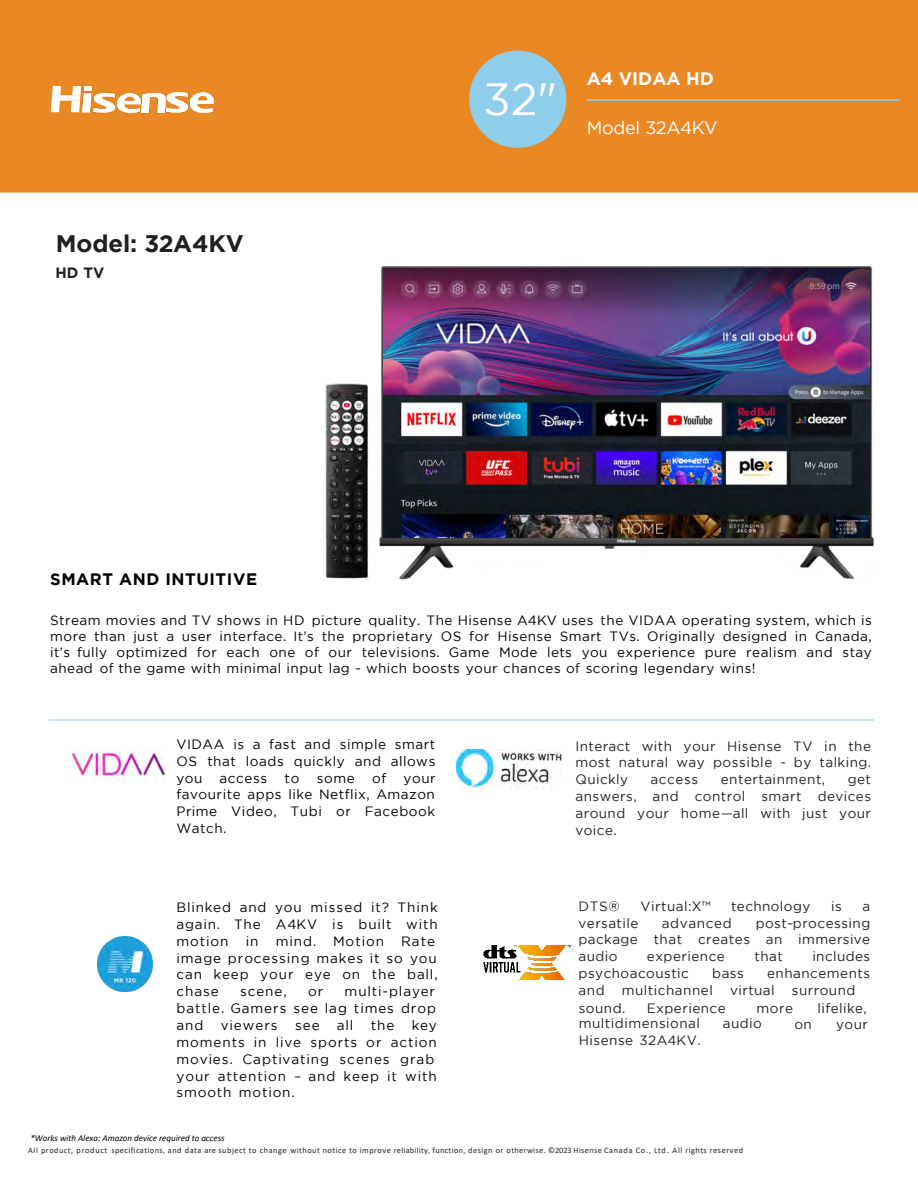
<style>
.page{position:relative;width:918px;height:1188px;background:#fff}
.page>*{position:absolute;margin:0;border:0;box-sizing:border-box;transform-origin:0 0}
.t1{font:45px "Gotham";color:#fff}
.t2{font:700 24px "Gotham";letter-spacing:-.005em;color:#231f20}
.t3{font:18px "Gotham";letter-spacing:-.025em;color:#fff}
.t4{font:700 18px "Gotham";color:#fff}
.t5{font:700 16.5px "Gotham";letter-spacing:.035em;color:#000}
.t6{font:700 15px "Gotham";color:#231f20}
.t7{font:13.5px/16.8px "Gotham";letter-spacing:.06em;color:#000;text-align:justify}
.t8{font:13.5px/16.8px "Gotham";letter-spacing:.035em;color:#231f20;text-align:justify}
.t9{font:italic 9px "Calibri";color:#000}
.t10{font:8.25px "Calibri";letter-spacing:.055em;color:#231f20}
</style>
<div class="page">
<div style="left:0;top:0;width:918px;height:193px;background:#ea8824"></div>
<img style="left:142px;top:93px;width:23px;height:19px">
<svg style="left:51px;top:86px;width:30px;height:26px"></svg>
<img style="left:82px;top:86px;width:58px;height:26px">
<img style="left:167px;top:93px;width:47px;height:19px">
<svg style="left:469px;top:51px;width:97px;height:97px;background:#a1bfc0"></svg>
<hr style="left:587px;top:99px;width:313px;height:2px;background:#8eceea">
<hr style="left:49px;top:720px;width:825px;height:1px;background:#8eceea">
<img style="left:483px;top:945px;width:89px;height:35px">
<img style="left:98px;top:936px;width:54px;height:55px">
<img style="left:69px;top:751px;width:96px;height:31px">
<img style="left:456px;top:750px;width:107px;height:38px">
<img style="left:379px;top:266px;width:495px;height:314px">
<img style="left:324px;top:383px;width:45px;height:196px">
<img style="left:383px;top:269px;width:486px;height:268px">
<p class="t2" style="left:56px;top:230px;width:190px">Model: 32A4KV</p>
<p class="t6" style="left:56px;top:264px;width:50px">HD TV</p>
<p class="t1" style="left:483px;top:74px;width:75px">32"</p>
<p class="t4" style="left:587px;top:68px;width:129px">A4 VIDAA HD</p>
<p class="t3" style="left:587px;top:118px;width:133px">Model 32A4KV</p>
<p class="t5" style="left:50px;top:570px;width:208px">SMART AND INTUITIVE</p>
<p class="t7" style="left:50px;top:612px;width:823px;line-height:16px">Stream movies and TV shows in HD picture quality. The Hisense A4KV uses the VIDAA operating system, which is more than just a user interface. It’s the proprietary OS for Hisense Smart TVs. Originally designed in Canada, it’s fully optimized for each one of our televisions. Game Mode lets you experience pure realism and stay ahead of the game with minimal input lag - which boosts your chances of scoring legendary wins!</p>
<p class="t7" style="left:177px;top:736px;width:260px">VIDAA is a fast and simple smart OS that loads quickly and allows you</p>
<p class="t7" style="left:220px;top:769px;width:49px">access</p>
<p class="t7" style="left:285px;top:769px;width:16px">to</p>
<p class="t7" style="left:317px;top:769px;width:39px">some</p>
<p class="t7" style="left:372px;top:769px;width:16px">of</p>
<p class="t7" style="left:177px;top:769px;width:261px;text-indent:227px">your favourite apps like Netflix, Amazon Prime Video, Tubi or Facebook Watch.</p>
<p class="t7" style="left:177px;top:899px;width:263px">Blinked and you missed it? Think again. The A4KV is built with motion</p>
<p class="t7" style="left:246px;top:932px;width:14px">in</p>
<p class="t7" style="left:276px;top:932px;width:110px">mind. Motion</p>
<p class="t7" style="left:177px;top:932px;width:263px;text-align:left;text-indent:225px">Rate image processing makes it so you can keep your eye on the ball, chase</p>
<p class="t7" style="left:177px;top:983px;width:261px;text-indent:168px">multi-player battle. Gamers see lag times drop and</p>
<p class="t7" style="left:240px;top:983px;width:48px">scene,</p>
<p class="t7" style="left:308px;top:983px;width:17px">or</p>
<p class="t7" style="left:177px;top:1017px;width:262px;text-align:left;text-indent:235px">key moments in live sports or action movies. Captivating scenes grab your attention – and keep it with smooth motion.</p>
<p class="t7" style="left:221px;top:1017px;width:58px">viewers</p>
<p class="t7" style="left:295px;top:1017px;width:26px">see</p>
<p class="t7" style="left:337px;top:1017px;width:18px">all</p>
<p class="t7" style="left:371px;top:1017px;width:25px">the</p>
<p class="t8" style="left:575px;top:737px;width:297px">Interact with your Hisense TV in the most natural way possible - by talking.<br>Quickly</p>
<p class="t8" style="left:651px;top:771px;width:49px">access</p>
<p class="t8" style="left:721px;top:771px;width:106px">entertainment,</p>
<p class="t8" style="left:575px;top:771px;width:297px;text-indent:272px">get answers, and control smart devices around your home—all with just your voice.</p>
<p class="t8" style="left:579px;top:897px;width:42px">DTS®</p>
<p class="t8" style="left:641px;top:897px;width:72px">Virtual:X™</p>
<p class="t8" style="left:731px;top:897px;width:81px">technology</p>
<p class="t8" style="left:831px;top:897px;width:12px">is</p>
<p class="t8" style="left:862px;top:897px;width:9px">a</p>
<p class="t8" style="left:579px;top:914px;width:61px">versatile</p>
<p class="t8" style="left:662px;top:914px;width:72px">advanced</p>
<p class="t8" style="left:579px;top:914px;width:293px;text-indent:177px">post-processing package that creates an immersive audio</p>
<p class="t8" style="left:647px;top:948px;width:79px">experience</p>
<p class="t8" style="left:754px;top:948px;width:30px">that</p>
<p class="t8" style="left:812px;top:948px;width:59px">includes</p>
<p class="t8" style="left:579px;top:965px;width:112px">psychoacoustic</p>
<p class="t8" style="left:712px;top:965px;width:33px">bass</p>
<p class="t8" style="left:767px;top:965px;width:105px">enhancements</p>
<p class="t8" style="left:579px;top:982px;width:28px">and</p>
<p class="t8" style="left:622px;top:982px;width:93px">multichannel</p>
<p class="t8" style="left:730px;top:982px;width:46px">virtual</p>
<p class="t8" style="left:792px;top:982px;width:65px">surround</p>
<p class="t8" style="left:579px;top:999px;width:48px">sound.</p>
<p class="t8" style="left:647px;top:999px;width:81px">Experience</p>
<p class="t8" style="left:757px;top:999px;width:38px">more</p>
<p class="t8" style="left:818px;top:999px;width:51px">lifelike,</p>
<p class="t8" style="left:579px;top:1015px;width:123px">multidimensional</p>
<p class="t8" style="left:723px;top:1015px;width:40px">audio</p>
<p class="t8" style="left:794px;top:1016px;width:19px">on</p>
<p class="t8" style="left:836px;top:1016px;width:33px">your</p>
<p class="t8" style="left:579px;top:1032px;width:124px">Hisense 32A4KV.</p>
<p class="t9" style="left:30px;top:1132px;width:196px">*Works with Alexa: Amazon device required to access</p>
<p class="t10" style="left:28px;top:1145px;width:716px">All product, product specifications, and data are subject to change without notice to improve reliability, function, design or otherwise. ©2023 Hisense Canada Co., Ltd. All rights reserved</p>
</div>
